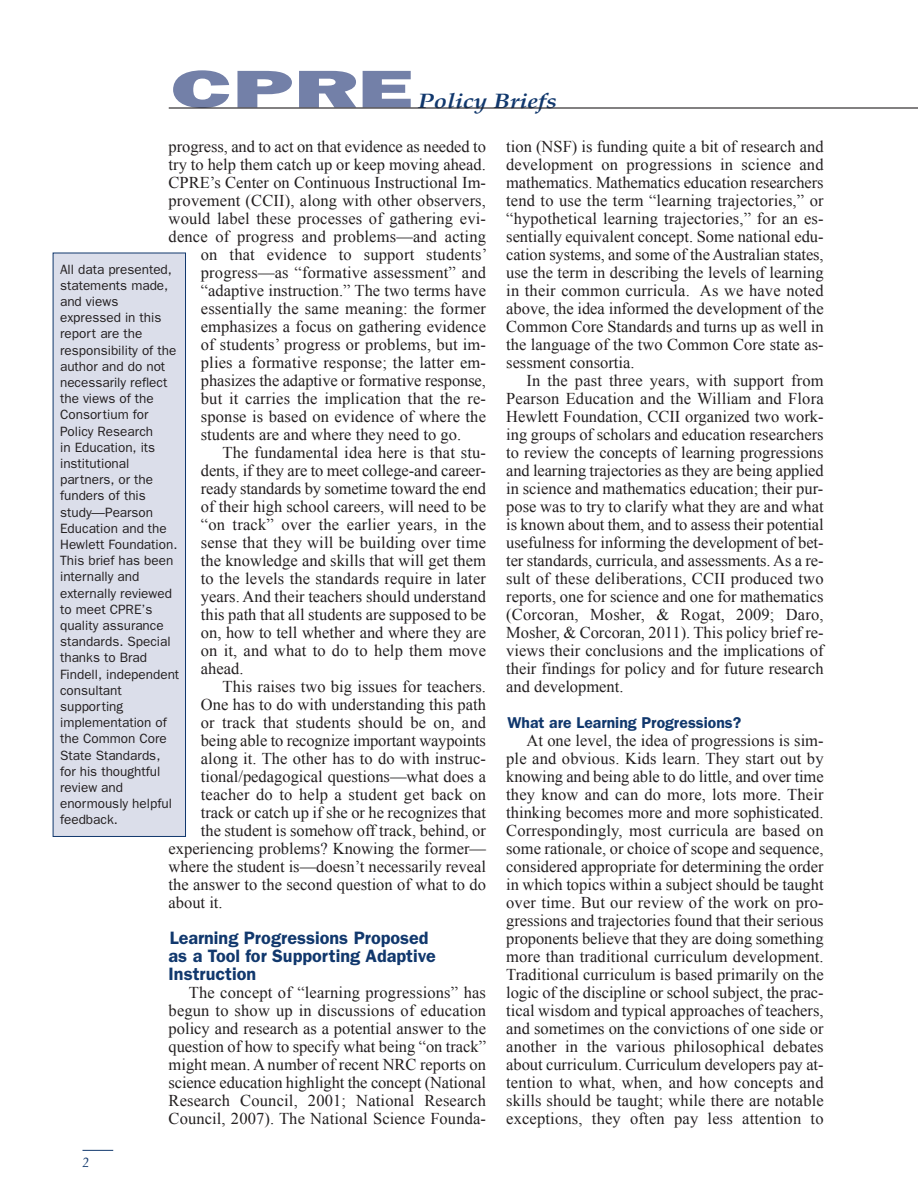
<style>
.page{position:relative;width:918px;height:1188px;background:#fff}
.page>*{position:absolute;margin:0;border:0;box-sizing:border-box;transform-origin:0 0}
.t1{font:800 53.4px "Franklin Gothic";color:#7380a8;scale:1.75 1}
.t2{font:italic 700 21px "Palatino";color:#11386d;scale:1.15 1}
.t3{font:600 18px/18px "Franklin Gothic";color:#11386d}
.t4{font:16.5px/18px "Times New Roman";color:#231f20;text-align:justify}
.t5{font:600 15.75px "Franklin Gothic";color:#11386d}
.t6{font:13.5px/16.2px "Franklin Gothic";color:#231f20}
.t7{font:italic 13.5px "Palatino";color:#11386d}
</style>
<div class="page">
<hr style="left:82px;top:1150px;width:31px;height:1px;background:#11386d">
<hr style="left:169px;top:107px;width:749px;height:2px;background:#231f20">
<div style="left:53px;top:253px;width:132px;height:583px;background:#dbdeea"></div>
<div style="left:53px;top:253px;width:133px;height:584px;border:1px solid #11386d"></div>
<h1 class="t1" style="left:171px;top:58px;width:140px">CPRE</h1>
<p class="t2" style="left:418px;top:93px;width:123px">Policy Briefs</p>
<p class="t4" style="left:169px;top:138px;width:319px">progress, and to act on that evidence as needed to</p>
<p class="t4" style="left:169px;top:156px;width:319px">try to help them catch up or keep moving ahead.</p>
<p class="t4" style="left:169px;top:174px;width:319px">CPRE’s Center on Continuous Instructional Im-</p>
<p class="t4" style="left:169px;top:192px;width:319px">provement (CCII), along with other observers,</p>
<p class="t4" style="left:169px;top:210px;width:319px">would label these processes of gathering evi-</p>
<p class="t4" style="left:169px;top:228px;width:319px">dence of progress and problems—and acting</p>
<p class="t4" style="left:201px;top:246px;width:288px">on that evidence to support students’</p>
<p class="t4" style="left:201px;top:264px;width:287px">progress—as “formative assessment” and</p>
<p class="t4" style="left:201px;top:282px;width:287px">“adaptive instruction.” The two terms have</p>
<p class="t4" style="left:201px;top:300px;width:287px">essentially the same meaning: the former</p>
<p class="t4" style="left:201px;top:318px;width:287px">emphasizes a focus on gathering evidence</p>
<p class="t4" style="left:201px;top:336px;width:287px">of students’ progress or problems, but im-</p>
<p class="t4" style="left:201px;top:354px;width:287px">plies a formative response; the latter em-</p>
<p class="t4" style="left:201px;top:372px;width:287px">phasizes the adaptive or formative response,</p>
<p class="t4" style="left:201px;top:390px;width:287px">but it carries the implication that the re-</p>
<p class="t4" style="left:201px;top:408px;width:287px">sponse is based on evidence of where the</p>
<p class="t4" style="left:201px;top:426px;width:262px">students are and where they need to go.</p>
<p class="t4" style="left:223px;top:444px;width:265px">The fundamental idea here is that stu-</p>
<p class="t4" style="left:201px;top:462px;width:287px">dents, if they are to meet college-and career-</p>
<p class="t4" style="left:201px;top:480px;width:287px">ready standards by sometime toward the end</p>
<p class="t4" style="left:201px;top:498px;width:287px">of their high school careers, will need to be</p>
<p class="t4" style="left:201px;top:516px;width:287px">“on track” over the earlier years, in the</p>
<p class="t4" style="left:201px;top:534px;width:287px">sense that they will be building over time</p>
<p class="t4" style="left:201px;top:552px;width:287px">the knowledge and skills that will get them</p>
<p class="t4" style="left:201px;top:570px;width:287px">to the levels the standards require in later</p>
<p class="t4" style="left:201px;top:588px;width:287px">years. And their teachers should understand</p>
<p class="t4" style="left:201px;top:606px;width:287px">this path that all students are supposed to be</p>
<p class="t4" style="left:201px;top:624px;width:287px">on, how to tell whether and where they are</p>
<p class="t4" style="left:201px;top:642px;width:287px">on it, and what to do to help them move</p>
<p class="t4" style="left:201px;top:660px;width:44px">ahead.</p>
<p class="t4" style="left:223px;top:678px;width:265px">This raises two big issues for teachers.</p>
<p class="t4" style="left:201px;top:696px;width:287px">One has to do with understanding this path</p>
<p class="t4" style="left:201px;top:714px;width:287px">or track that students should be on, and</p>
<p class="t4" style="left:201px;top:732px;width:287px">being able to recognize important waypoints</p>
<p class="t4" style="left:201px;top:750px;width:287px">along it. The other has to do with instruc-</p>
<p class="t4" style="left:201px;top:768px;width:287px">tional/pedagogical questions—what does a</p>
<p class="t4" style="left:201px;top:786px;width:287px">teacher do to help a student get back on</p>
<p class="t4" style="left:201px;top:804px;width:287px">track or catch up if she or he recognizes that</p>
<p class="t4" style="left:201px;top:822px;width:287px">the student is somehow off track, behind, or</p>
<p class="t4" style="left:169px;top:840px;width:319px">experiencing problems? Knowing the former—</p>
<p class="t4" style="left:169px;top:858px;width:319px">where the student is—doesn’t necessarily reveal</p>
<p class="t4" style="left:169px;top:876px;width:319px">the answer to the second question of what to do</p>
<p class="t4" style="left:169px;top:894px;width:56px">about it.</p>
<p class="t3" style="left:169px;top:929px;width:269px">Learning Progressions Proposed as a Tool for Supporting Adaptive<br>Instruction</p>
<p class="t4" style="left:169px;top:984px;width:319px;text-indent:20px">The concept of “learning progressions” has begun to show up in discussions of education policy and research as a potential answer to the question of how to specify what being “on track” might mean. A number of recent NRC reports on science education highlight the concept (National Research Council, 2001; National Research Council, 2007). The National Science Founda-</p>
<p class="t6" style="left:60px;top:261px;width:121px">All data presented, statements made, and views expressed in this report are the responsibility of the author and do not necessarily reflect the views of the<br>Consortium for<br>Policy Research<br>in Education, its institutional partners, or the funders of this study—Pearson<br>Education and the<br>Hewlett Foundation.<br>This brief has been internally and externally reviewed to meet CPRE’s quality assurance standards. Special thanks to Brad<br>Findell, independent consultant supporting implementation of the Common Core<br>State Standards, for his thoughtful review and enormously helpful feedback.</p>
<p class="t7" style="left:82px;top:1157px;width:8px">2</p>
<p class="t4" style="left:506px;top:138px;width:319px">tion (NSF) is funding quite a bit of research and development on progressions in science and mathematics. Mathematics education researchers tend to use the term “learning trajectories,” or “hypothetical learning trajectories,” for an es&shy;sentially equivalent concept. Some national edu&shy;cation systems, and some of the Australian states, use the term in describing the levels of learning in their common curricula. As we have noted above, the idea informed the development of the Common Core Standards and turns up as well in the language of the two Common Core state as&shy;sessment consortia.</p>
<p class="t4" style="left:506px;top:372px;width:319px;text-indent:20px">In the past three years, with support from Pearson Education and the William and Flora Hewlett Foundation, CCII organized two work&shy;ing groups of scholars and education researchers to review the concepts of learning progressions and learning trajectories as they are being applied in science and mathematics education; their pur&shy;pose was to try to clarify what they are and what is known about them, and to assess their potential usefulness for informing the development of bet&shy;ter standards, curricula, and assessments. As a re&shy;sult of these deliberations, CCII produced two reports, one for science and one for mathematics (Corcoran, Mosher, &amp; Rogat, 2009; Daro, Mosher, &amp; Corcoran, 2011). This policy brief re&shy;views their conclusions and the implications of their findings for policy and for future research and development.</p>
<p class="t5" style="left:507px;top:714px;width:235px">What are Learning Progressions?</p>
<p class="t4" style="left:506px;top:732px;width:319px;text-indent:20px">At one level, the idea of progressions is sim&shy;ple and obvious. Kids learn. They start out by knowing and being able to do little, and over time they know and can do more, lots more. Their thinking becomes more and more sophisticated.<br>Correspondingly, most curricula are based on some rationale, or choice of scope and sequence, considered appropriate for determining the order in which topics within a subject should be taught over time. But our review of the work on pro&shy;gressions and trajectories found that their serious proponents believe that they are doing something more than traditional curriculum development.<br>Traditional curriculum is based primarily on the logic of the discipline or school subject, the prac&shy;tical wisdom and typical approaches of teachers, and sometimes on the convictions of one side or another in the various philosophical debates about curriculum. Curriculum developers pay at&shy;tention to what, when, and how concepts and skills should be taught; while there are notable exceptions, they often pay less attention to</p>
</div>
